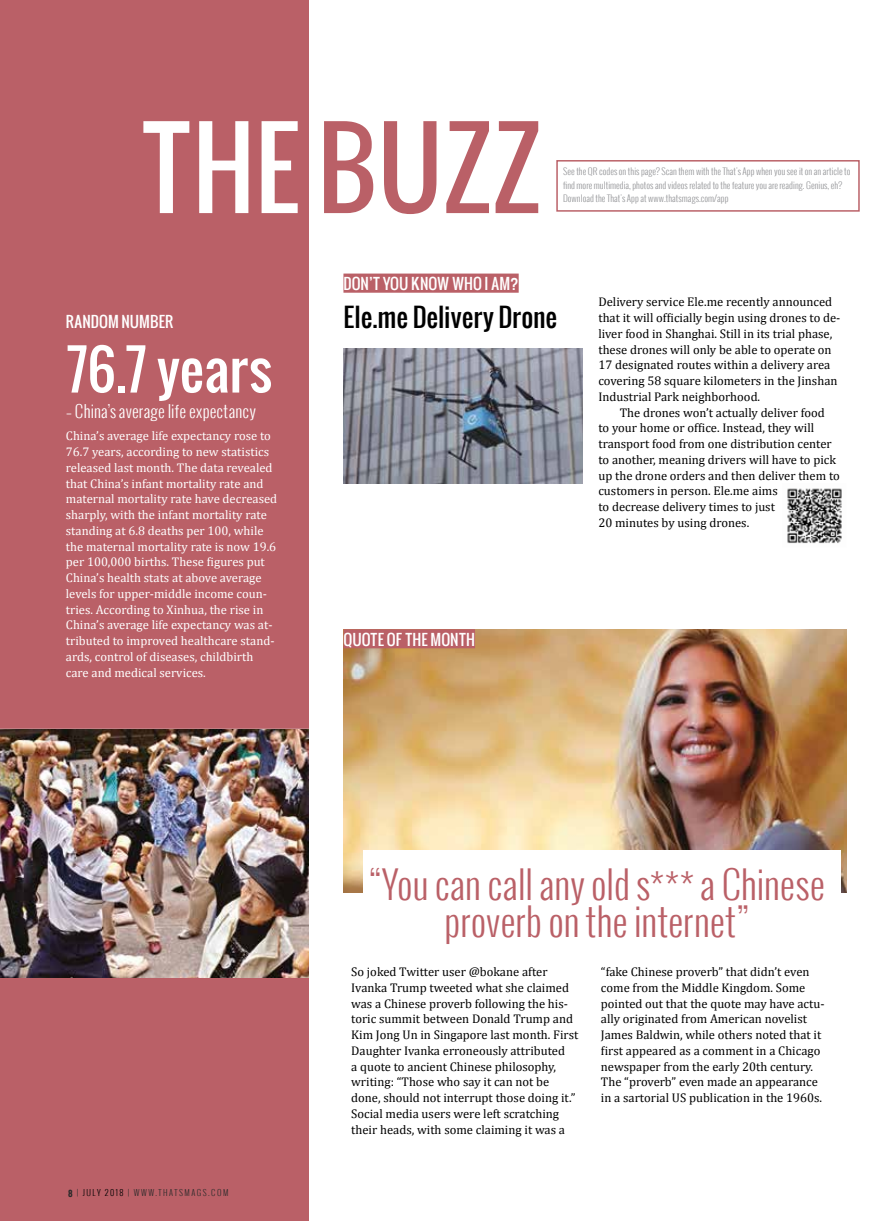
<style>
.page{position:relative;width:893px;height:1221px;background:#fff}
.page>*{position:absolute;margin:0;border:0;box-sizing:border-box;transform-origin:0 0}
.t1{font:105px "Oswald";color:#ba6067}
.t2{font:54px "Oswald";color:#fff}
.t3{font:300 37.5px/37.5px "Oswald";letter-spacing:-.005em;color:#ba6067;text-align:center}
.t4{font:25.5px "Oswald";letter-spacing:-.005em;color:#000}
.t5{font:300 16.5px "Oswald";letter-spacing:.005em;color:#fff}
.t6{font:15px "Oswald";color:#fff}
.t7{font:12.6px/15.8px "Cambria";color:#000}
.t8{font:12.6px/15.8px "Cambria";color:#fff}
.t9{font:300 9px/13.5px "Oswald";color:#949598}
.t10{font:300 8.25px "Oswald";letter-spacing:.18em;color:#000}
.t11{font:300 8.25px "Oswald";letter-spacing:.18em;color:#2a2a2a}
.s1{color:#fff}
.s2{font-weight:700;color:#2a2a2a}
.s3{color:#2a2a2a}
</style>
<div class="page">
<img style="left:343px;top:629px;width:503px;height:263px">
<div style="left:364px;top:850px;width:477px;height:78px;background:#fff"></div>
<div style="left:0;top:0;width:309px;height:1220px;background:#ba6067"></div>
<div style="left:556px;top:160px;width:304px;height:52px;border:1px solid #ba6067"></div>
<img style="left:343px;top:348px;width:240px;height:135px">
<img style="left:0;top:729px;width:308px;height:248px">
<div style="left:343px;top:629px;width:132px;height:19px;background:#ba6067"></div>
<div style="left:343px;top:273px;width:176px;height:20px;background:#ba6067"></div>
<img style="left:787px;top:488px;width:55px;height:56px">
<p class="t1" style="left:140px;top:88px;width:403px"><span class="s1">THE</span> BUZZ</p>
<p class="t9" style="left:563px;top:164px;width:289px">See the QR codes on this page? Scan them with the That's App when you see it on an article to find more multimedia, photos and videos related to the feature you are reading. Genius, eh?<br>Download the That's App at www.thatsmags.com/app</p>
<p class="t6" style="left:66px;top:310px;width:109px">RANDOM NUMBER</p>
<p class="t2" style="left:66px;top:328px;width:208px">76.7 YEARS</p>
<p class="t5" style="left:66px;top:399px;width:191px">– China’s average life expectancy</p>
<p class="t8" style="left:66px;top:428px;width:213px">China’s average life expectancy rose to 76.7 years, according to new statistics released last month. The data revealed that China’s infant mortality rate and maternal mortality rate have decreased sharply, with the infant mortality rate standing at 6.8 deaths per 100, while the maternal mortality rate is now 19.6 per 100,000 births. These figures put China’s health stats at above average levels for upper-middle income coun&shy;tries. According to Xinhua, the rise in China’s average life expectancy was at&shy;tributed to improved healthcare stand&shy;ards, control of diseases, childbirth care and medical services.</p>
<p class="t6" style="left:343px;top:272px;width:177px">DON’T YOU KNOW WHO I AM?</p>
<p class="t4" style="left:343px;top:298px;width:215px">ELE.ME DELIVERY DRONE</p>
<p class="t6" style="left:343px;top:627px;width:133px">QUOTE OF THE MONTH</p>
<p class="t7" style="left:598px;top:294px;width:235px">Delivery service Ele.me recently announced</p>
<p class="t7" style="left:598px;top:310px;width:244px">that it will officially begin using drones to de-</p>
<p class="t7" style="left:598px;top:325px;width:235px">liver food in Shanghai. Still in its trial phase,</p>
<p class="t7" style="left:598px;top:341px;width:235px">these drones will only be able to operate on</p>
<p class="t7" style="left:598px;top:357px;width:233px">17 designated routes within a delivery area</p>
<p class="t7" style="left:598px;top:373px;width:241px">covering 58 square kilometers in the Jinshan</p>
<p class="t7" style="left:598px;top:388px;width:163px">Industrial Park neighborhood.</p>
<p class="t7" style="left:620px;top:404px;width:207px">The drones won’t actually deliver food</p>
<p class="t7" style="left:598px;top:420px;width:217px">to your home or office. Instead, they will</p>
<p class="t7" style="left:598px;top:436px;width:235px">transport food from one distribution center</p>
<p class="t7" style="left:598px;top:451px;width:239px">to another, meaning drivers will have to pick</p>
<p class="t7" style="left:598px;top:467px;width:243px">up the drone orders and then deliver them to</p>
<p class="t7" style="left:598px;top:483px;width:181px">customers in person. Ele.me aims</p>
<p class="t7" style="left:598px;top:499px;width:178px">to decrease delivery times to just</p>
<p class="t7" style="left:598px;top:514px;width:152px">20 minutes by using drones.</p>
<p class="t10" style="left:68px;top:1187px;width:74px"><span class="s2">8</span> <span class="s3">|</span> JU LY 2018 <span class="s3">| www</span></p>
<p class="t11" style="left:156px;top:1187px;width:9px">.thats</p>
<p class="t11" style="left:184px;top:1187px;width:45px">mags .c om</p>
<p class="t3" style="left:369px;top:865px;width:458px">“You can call any old s*** a Chinese proverb on the internet”</p>
<p class="t7" style="left:351px;top:963px;width:229px">So joked Twitter user @bokane after Ivanka Trump tweeted what she claimed was a Chinese proverb following the his&shy;toric summit between Donald Trump and Kim Jong Un in Singapore last month. First Daughter Ivanka erroneously attributed<br>a quote to ancient Chinese philosophy, writing: “Those who say it can not be done, should not interrupt those doing it.” Social media users were left scratching their heads, with some claiming it was a</p>
<p class="t7" style="left:601px;top:963px;width:225px">“fake Chinese proverb” that didn’t even come from the Middle Kingdom. Some pointed out that the quote may have actu&shy;ally originated from American novelist James Baldwin, while others noted that it first appeared as a comment in a Chicago newspaper from the early 20th century.<br>The “proverb” even made an appearance in a sartorial US publication in the 1960s.</p>
</div>
